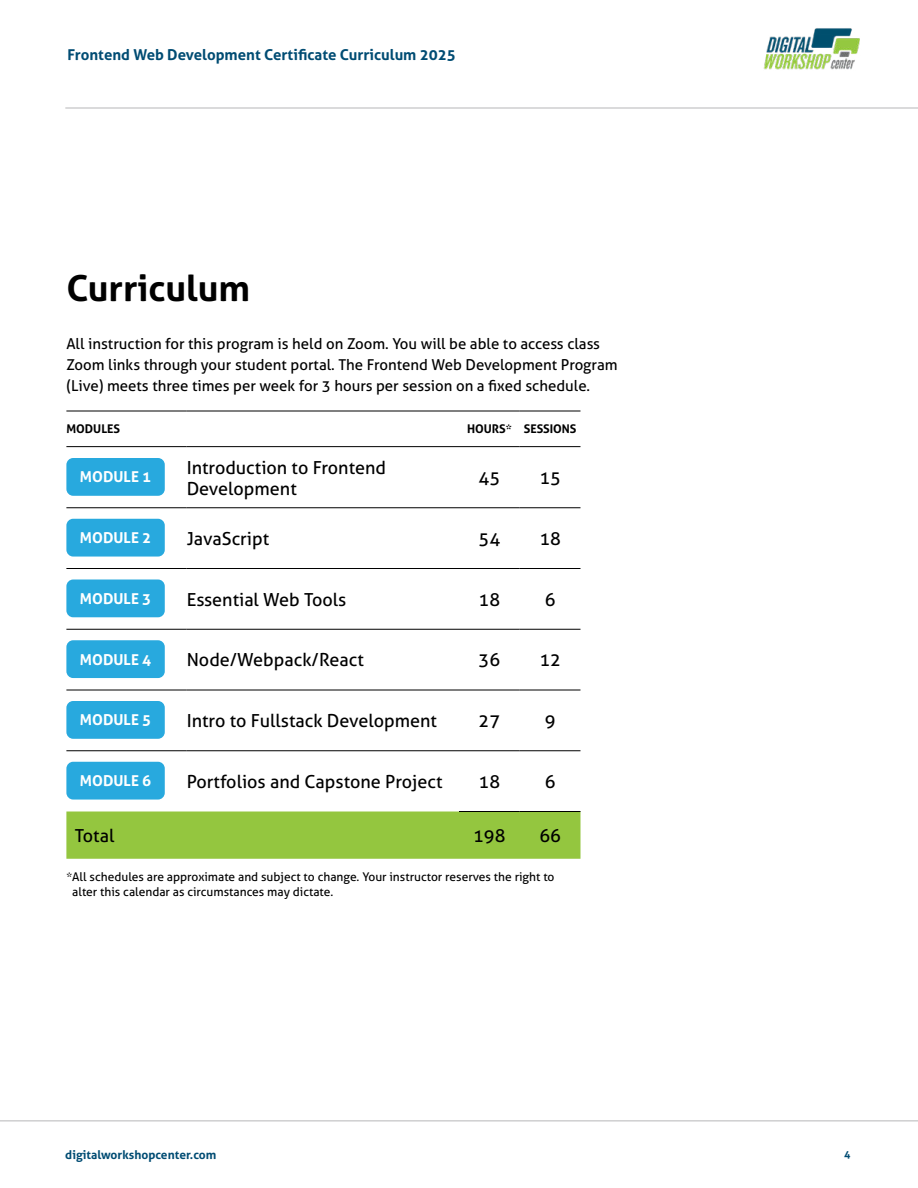
<style>
.page{position:relative;width:918px;height:1188px;background:#fff}
.page>*{position:absolute;margin:0;border:0;box-sizing:border-box;transform-origin:0 0}
.t1{font:700 36px "Aller";color:#000}
.t2{font:18px/21px "Aller";color:#000}
.t3{font:15px/21px "Aller";color:#000}
.t4{font:700 15px "Aller";color:#014c73}
.t5{font:700 15px "Aller";color:#fff}
.t6{font:12px/15px "Aller";color:#000}
.t7{font:700 12px "Aller";color:#014c73}
.t8{font:700 12px "Aller";color:#000}
.t9{font:700 10.5px "Aller";color:#014c73}
</style>
<div class="page">
<img style="left:763px;top:28px;width:97px;height:42px">
<hr style="left:0;top:1120px;width:918px;height:1px;background:#b7b7b8">
<hr style="left:65px;top:108px;width:853px;height:1px;background:#b7b7b8">
<div style="left:66px;top:812px;width:514px;height:47px;background:#94c63f"></div>
<hr style="left:66px;top:446px;width:121px;height:1px;background:#000">
<hr style="left:187px;top:446px;width:272px;height:1px;background:#000">
<hr style="left:459px;top:446px;width:61px;height:1px;background:#000">
<hr style="left:520px;top:446px;width:61px;height:1px;background:#000">
<hr style="left:459px;top:507px;width:61px;height:1px;background:#000">
<hr style="left:520px;top:507px;width:61px;height:1px;background:#000">
<hr style="left:459px;top:568px;width:61px;height:1px;background:#000">
<hr style="left:520px;top:568px;width:61px;height:1px;background:#000">
<hr style="left:459px;top:629px;width:61px;height:1px;background:#000">
<hr style="left:520px;top:629px;width:61px;height:1px;background:#000">
<hr style="left:459px;top:690px;width:61px;height:1px;background:#000">
<hr style="left:520px;top:690px;width:61px;height:1px;background:#000">
<hr style="left:459px;top:750px;width:61px;height:1px;background:#000">
<hr style="left:520px;top:750px;width:61px;height:1px;background:#000">
<hr style="left:459px;top:811px;width:61px;height:1px;background:#000">
<hr style="left:520px;top:811px;width:61px;height:1px;background:#000">
<hr style="left:66px;top:507px;width:121px;height:1px;background:#000">
<hr style="left:187px;top:507px;width:272px;height:1px;background:#000">
<hr style="left:66px;top:568px;width:121px;height:1px;background:#000">
<hr style="left:187px;top:568px;width:272px;height:1px;background:#000">
<hr style="left:66px;top:629px;width:121px;height:1px;background:#000">
<hr style="left:187px;top:629px;width:272px;height:1px;background:#000">
<hr style="left:66px;top:690px;width:121px;height:1px;background:#000">
<hr style="left:187px;top:690px;width:272px;height:1px;background:#000">
<hr style="left:66px;top:750px;width:121px;height:1px;background:#000">
<hr style="left:187px;top:750px;width:272px;height:1px;background:#000">
<hr style="left:66px;top:411px;width:121px;height:1px;background:#000">
<hr style="left:187px;top:411px;width:272px;height:1px;background:#000">
<hr style="left:459px;top:411px;width:61px;height:1px;background:#000">
<hr style="left:520px;top:411px;width:61px;height:1px;background:#000">
<div style="left:66px;top:458px;width:99px;height:38px;background:#28a9de;border-radius:7px"></div>
<div style="left:66px;top:519px;width:99px;height:38px;background:#28a9de;border-radius:7px"></div>
<div style="left:66px;top:580px;width:99px;height:37px;background:#28a9de;border-radius:7px"></div>
<div style="left:66px;top:640px;width:99px;height:38px;background:#28a9de;border-radius:7px"></div>
<div style="left:66px;top:701px;width:99px;height:38px;background:#28a9de;border-radius:7px"></div>
<div style="left:66px;top:762px;width:99px;height:38px;background:#28a9de;border-radius:7px"></div>
<p class="t4" style="left:68px;top:45px;width:390px">Frontend Web Development Certificate Curriculum 2025</p>
<h1 class="t1" style="left:66px;top:271px;width:185px">Curriculum</h1>
<p class="t3" style="left:66px;top:335px;width:553px">All instruction for this program is held on Zoom. You will be able to access class<br>Zoom links through your student portal. The Frontend Web Development Program (Live) meets three times per week for 3 hours per session on a fixed schedule.</p>
<p class="t8" style="left:66px;top:421px;width:55px">MODULES</p>
<p class="t8" style="left:467px;top:421px;width:111px">HOURS* SESSIONS</p>
<p class="t5" style="left:80px;top:468px;width:73px">MODULE 1</p>
<p class="t2" style="left:187px;top:458px;width:201px">Introduction to Frontend<br>Development</p>
<p class="t2" style="left:479px;top:469px;width:23px">45</p>
<p class="t2" style="left:539px;top:469px;width:23px">15</p>
<p class="t5" style="left:80px;top:528px;width:73px">MODULE 2</p>
<p class="t2" style="left:187px;top:529px;width:84px">JavaScript</p>
<p class="t2" style="left:479px;top:529px;width:23px">54</p>
<p class="t2" style="left:539px;top:529px;width:23px">18</p>
<p class="t5" style="left:80px;top:589px;width:73px">MODULE 3</p>
<p class="t2" style="left:187px;top:590px;width:161px">Essential Web Tools</p>
<p class="t2" style="left:479px;top:590px;width:23px">18</p>
<p class="t2" style="left:545px;top:590px;width:12px">6</p>
<p class="t5" style="left:80px;top:650px;width:73px">MODULE 4</p>
<p class="t2" style="left:187px;top:651px;width:179px">Node/Webpack/React</p>
<p class="t2" style="left:479px;top:651px;width:23px">36</p>
<p class="t2" style="left:539px;top:651px;width:23px">12</p>
<p class="t5" style="left:80px;top:711px;width:73px">MODULE 5</p>
<p class="t2" style="left:187px;top:712px;width:252px">Intro to Fullstack Development</p>
<p class="t2" style="left:479px;top:712px;width:23px">27</p>
<p class="t2" style="left:545px;top:712px;width:12px">9</p>
<p class="t5" style="left:80px;top:771px;width:73px">MODULE 6</p>
<p class="t2" style="left:187px;top:772px;width:257px">Portfolios and Capstone Project</p>
<p class="t2" style="left:479px;top:772px;width:23px">18</p>
<p class="t2" style="left:545px;top:772px;width:12px">6</p>
<p class="t2" style="left:75px;top:826px;width:41px">Total</p>
<p class="t2" style="left:473px;top:826px;width:34px">198</p>
<p class="t2" style="left:539px;top:826px;width:23px">66</p>
<p class="t6" style="left:72px;top:870px;width:484px;text-indent:-6px">* All schedules are approximate and subject to change. Your instructor reserves the right to alter this calendar as circumstances may dictate.</p>
<p class="t7" style="left:65px;top:1149px;width:153px">digitalworkshopcenter.com</p>
<p class="t9" style="left:844px;top:1150px;width:8px">4</p>
</div>
